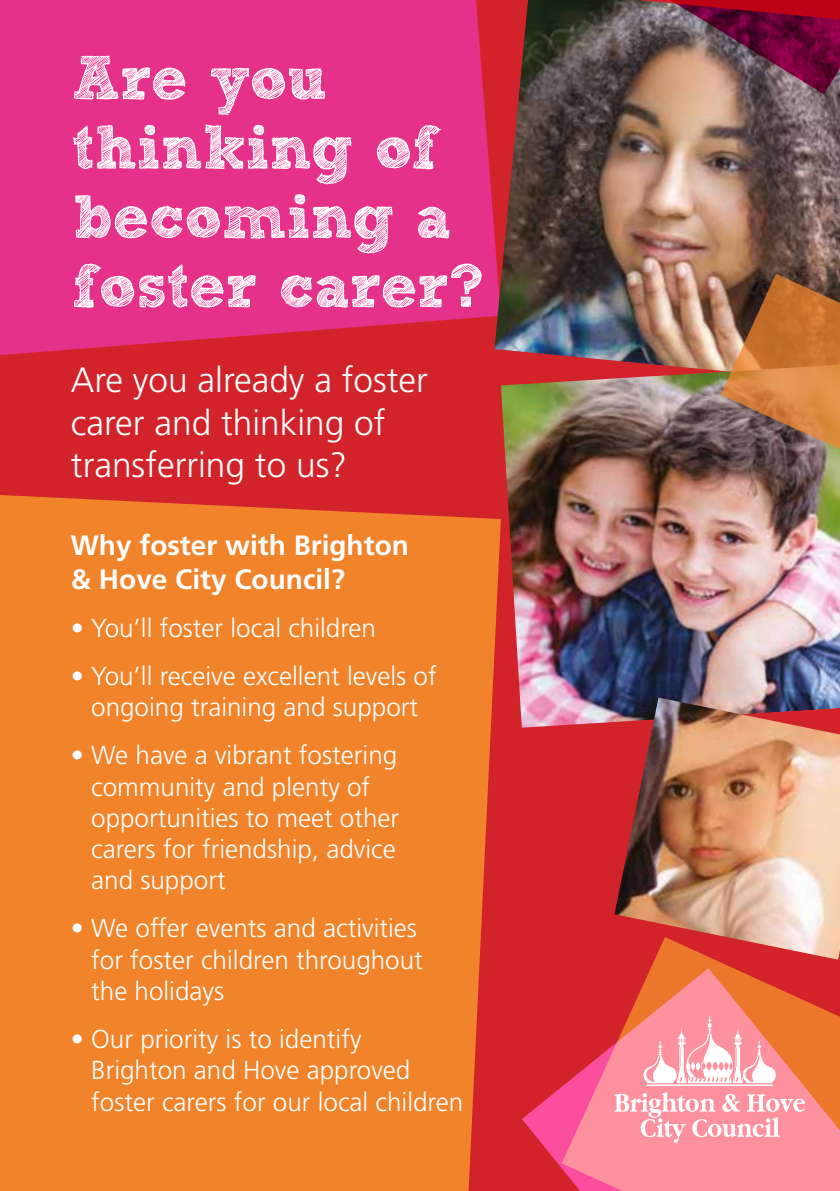
<style>
.page{position:relative;width:840px;height:1191px;background:#fff}
.page>*{position:absolute;margin:0;border:0;box-sizing:border-box;transform-origin:0 0}
.t1{font:61.8px/69.2px "Sketch Rockwell";letter-spacing:-.01em;color:#fff}
.t2{font:300 35.2px/42.2px "Frutiger";color:#fff}
.t3{font:700 28px/33.6px "Frutiger";color:#fff}
.t4{font:300 26px/31.2px "Frutiger";color:#fff}
.s1{font-weight:700}
</style>
<div class="page">
<div style="left:0;top:0;width:839px;height:1191px;background:#d3232a"></div>
<svg style="left:651px;top:959px;width:188px;height:9px"></svg>
<svg style="left:522px;top:968px;width:317px;height:223px"></svg>
<svg style="left:643px;top:1015px;width:132px;height:71px;background:#fdb0b4"></svg>
<svg style="left:614px;top:1092px;width:190px;height:50px;background:#feabb5"></svg>
<div style="left:0;top:495px;width:500px;height:696px;background:#f1842b"></div>
<div style="left:0;top:0;width:494px;height:355px;background:#e5318a"></div>
<img style="left:494px;top:0;width:345px;height:365px">
<img style="left:500px;top:365px;width:339px;height:362px">
<img style="left:614px;top:697px;width:225px;height:262px">
<img style="left:720px;top:274px;width:119px;height:308px">
<svg style="left:646px;top:0;width:193px;height:94px;background:#863e50"></svg>
<h1 class="t1" style="left:72px;top:45px;width:412px">Are you thinking of becoming a foster carer?</h1>
<h2 class="t2" style="left:71px;top:359px;width:358px">Are you already a foster carer and thinking of transferring to us?</h2>
<p class="t3" style="left:71px;top:528px;width:339px">Why foster with Brighton &amp; Hove City Council?</p>
<p class="t4" style="left:71px;top:612px;width:306px"><span class="s1">•</span> You’ll foster local children</p>
<p class="t4" style="left:71px;top:660px;width:367px;text-align:center"><span class="s1">•</span> You’ll receive excellent levels of ongoing training and support</p>
<p class="t4" style="left:91px;top:739px;width:309px;text-indent:-20px"><span class="s1">•</span> We have a vibrant fostering community and plenty of opportunities to meet other carers for friendship, advice and support</p>
<p class="t4" style="left:91px;top:912px;width:333px;text-indent:-20px"><span class="s1">•</span> We offer events and activities for foster children throughout the holidays</p>
<p class="t4" style="left:91px;top:1023px;width:373px;text-indent:-20px"><span class="s1">•</span> Our priority is to identify<br>Brighton and Hove approved foster carers for our local children</p>
</div>
